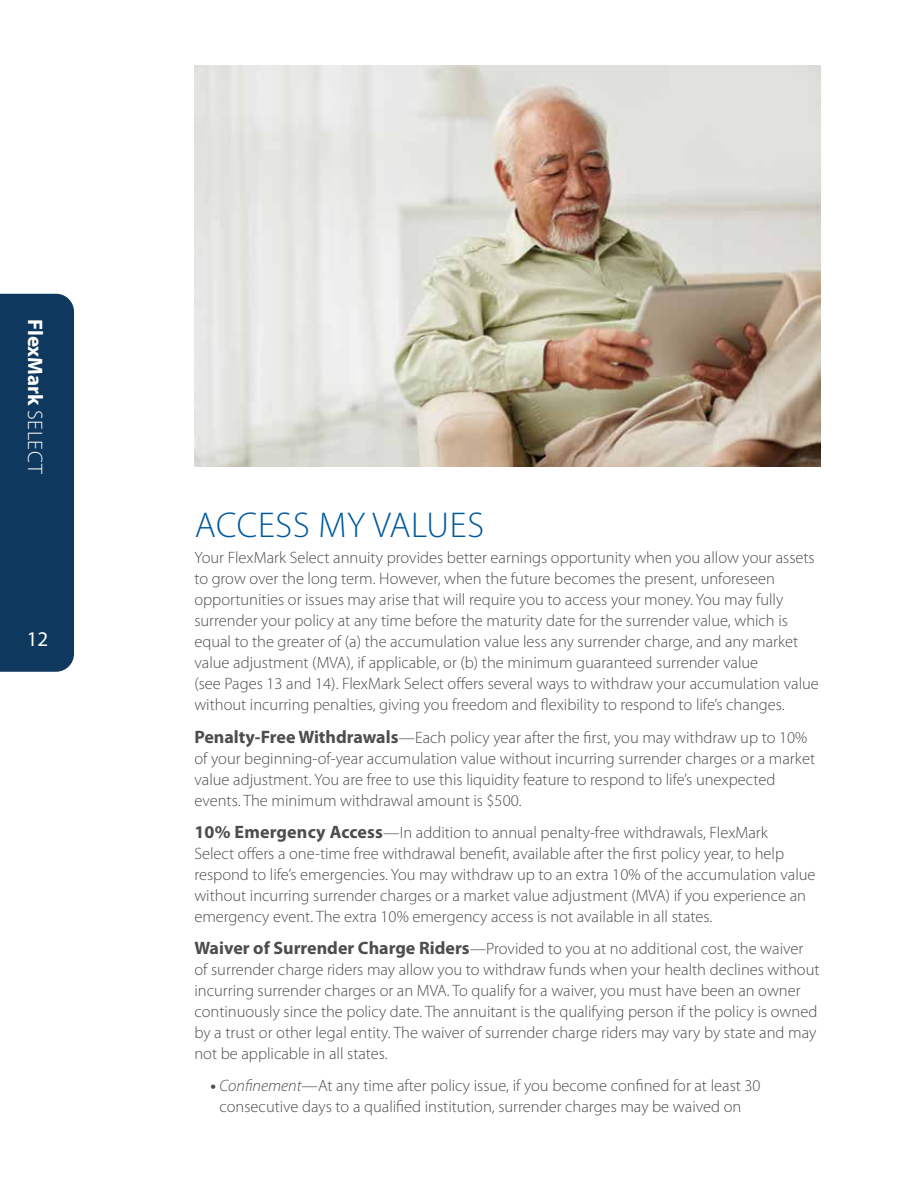
<style>
.page{position:relative;width:918px;height:1188px;background:#fff}
.page>*{position:absolute;margin:0;border:0;box-sizing:border-box;transform-origin:0 0}
.t1{font:300 36px "Myriad Pro";letter-spacing:.02em;color:#00599d}
.t2{font:700 21px "Myriad Pro";color:#fff}
.t3{font:21px "Myriad Pro";color:#fff}
.t4{font:300 16.5px/21px "Myriad Pro";color:#4d4d4f}
.s1{font-weight:300}
.s2{font-weight:700;font-size:18px}
.s3{font-weight:700}
.s4{font-style:italic}
</style>
<div class="page">
<img style="left:194px;top:66px;width:627px;height:401px">
<div style="left:0;top:294px;width:74px;height:378px;background:#0e385e"></div>
<p class="t2" style="left:47px;top:319px;width:156px;rotate:90deg">FlexMark <span class="s1">SELECT</span></p>
<p class="t3" style="left:27px;top:627px;width:23px">12</p>
<h1 class="t1" style="left:195px;top:505px;width:291px">ACCESS MY VALUES</h1>
<p class="t4" style="left:194px;top:548px;width:626px">Your FlexMark Select annuity provides better earnings opportunity when you allow your assets to grow over the long term. However, when the future becomes the present, unforeseen opportunities or issues may arise that will require you to access your money. You may fully surrender your policy at any time before the maturity date for the surrender value, which is equal to the greater of (a) the accumulation value less any surrender charge, and any market value adjustment (MVA), if applicable, or (b) the minimum guaranteed surrender value<br>(see Pages 13 and 14). FlexMark Select offers several ways to withdraw your accumulation value without incurring penalties, giving you freedom and flexibility to respond to life’s changes.</p>
<p class="t4" style="left:194px;top:727px;width:622px"><span class="s2">Penalty-Free Withdrawals</span>—Each policy year after the first, you may withdraw up to 10% of your beginning-of-year accumulation value without incurring surrender charges or a market value adjustment. You are free to use this liquidity feature to respond to life’s unexpected events. The minimum withdrawal amount is $500.</p>
<p class="t4" style="left:194px;top:822px;width:623px"><span class="s2">10% Emergency Access</span>—In addition to annual penalty-free withdrawals, FlexMark<br>Select offers a one-time free withdrawal benefit, available after the first policy year, to help respond to life’s emergencies. You may withdraw up to an extra 10% of the accumulation value without incurring surrender charges or a market value adjustment (MVA) if you experience an emergency event. The extra 10% emergency access is not available in all states.</p>
<p class="t4" style="left:194px;top:939px;width:627px"><span class="s2">Waiver of Surrender Charge Riders</span>—Provided to you at no additional cost, the waiver of surrender charge riders may allow you to withdraw funds when your health declines without incurring surrender charges or an MVA. To qualify for a waiver, you must have been an owner continuously since the policy date. The annuitant is the qualifying person if the policy is owned by a trust or other legal entity. The waiver of surrender charge riders may vary by state and may not be applicable in all states.</p>
<p class="t4" style="left:220px;top:1076px;width:543px;text-indent:-9px"><span class="s3">•</span> <span class="s4">Confinement</span>—At any time after policy issue, if you become confined for at least 30 consecutive days to a qualified institution, surrender charges may be waived on</p>
</div>
